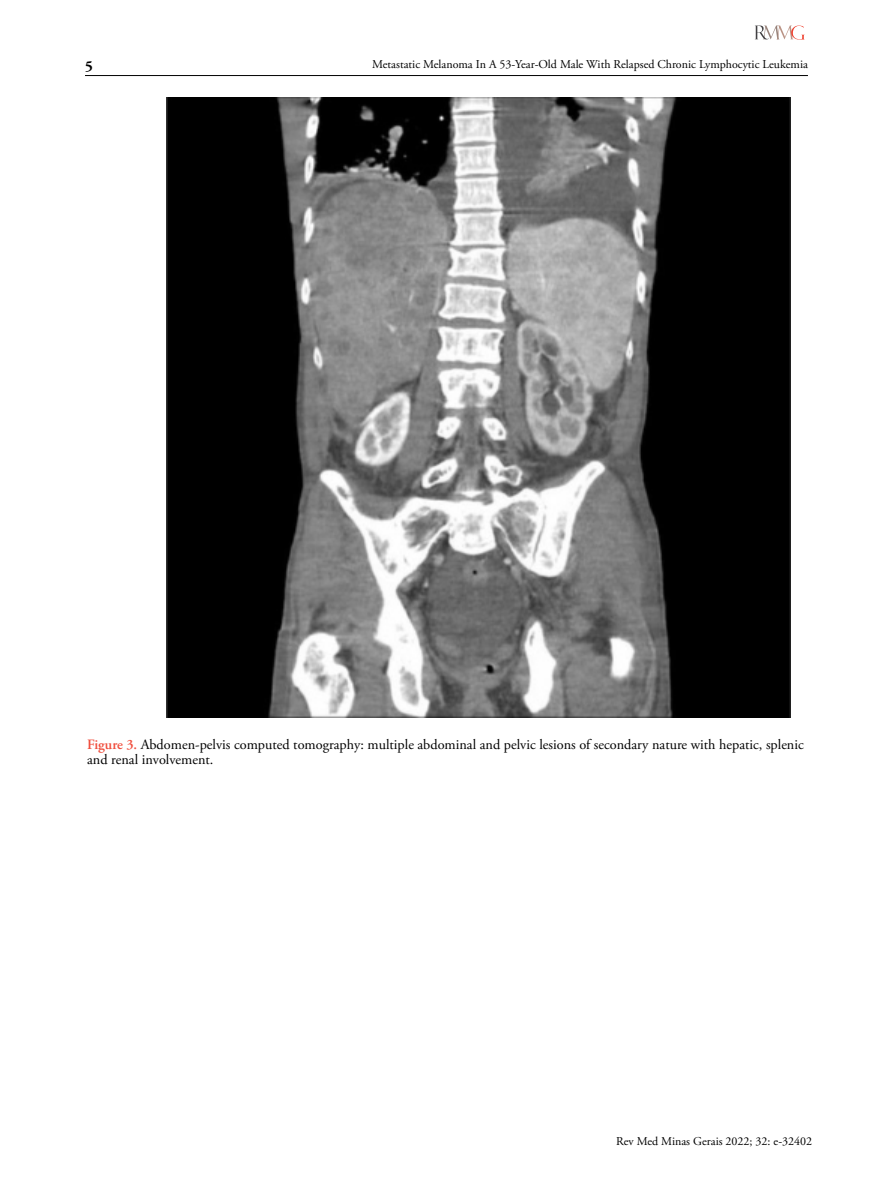
<style>
.page{position:relative;width:893px;height:1191px;background:#fff}
.page>*{position:absolute;margin:0;border:0;box-sizing:border-box;transform-origin:0 0}
.t1{font:700 15px "Adobe Garamond Pro";color:#000}
.t2{font:14.25px/15px "Adobe Garamond Pro";color:#000}
.t3{font:12px "Adobe Garamond Pro";color:#000}
.s1{font-weight:600;color:#f04e3d}
</style>
<div class="page">
<hr style="left:85px;top:75px;width:723px;height:1px;background:#000">
<svg style="left:755px;top:26px;width:50px;height:14px"></svg>
<img style="left:167px;top:97px;width:623px;height:620px">
<p class="t1" style="left:85px;top:57px;width:9px">5</p>
<p class="t3" style="left:372px;top:57px;width:437px">Metastatic Melanoma In A 53-Year-Old Male With Relapsed Chronic Lymphocytic Leukemia</p>
<p class="t2" style="left:87px;top:737px;width:718px"><span class="s1">Figure 3.</span> Abdomen-pelvis computed tomography: multiple abdominal and pelvic lesions of secondary nature with hepatic, splenic and renal involvement.</p>
<p class="t3" style="left:616px;top:1133px;width:197px">Rev Med Minas Gerais 2022; 32: e-32402</p>
</div>
